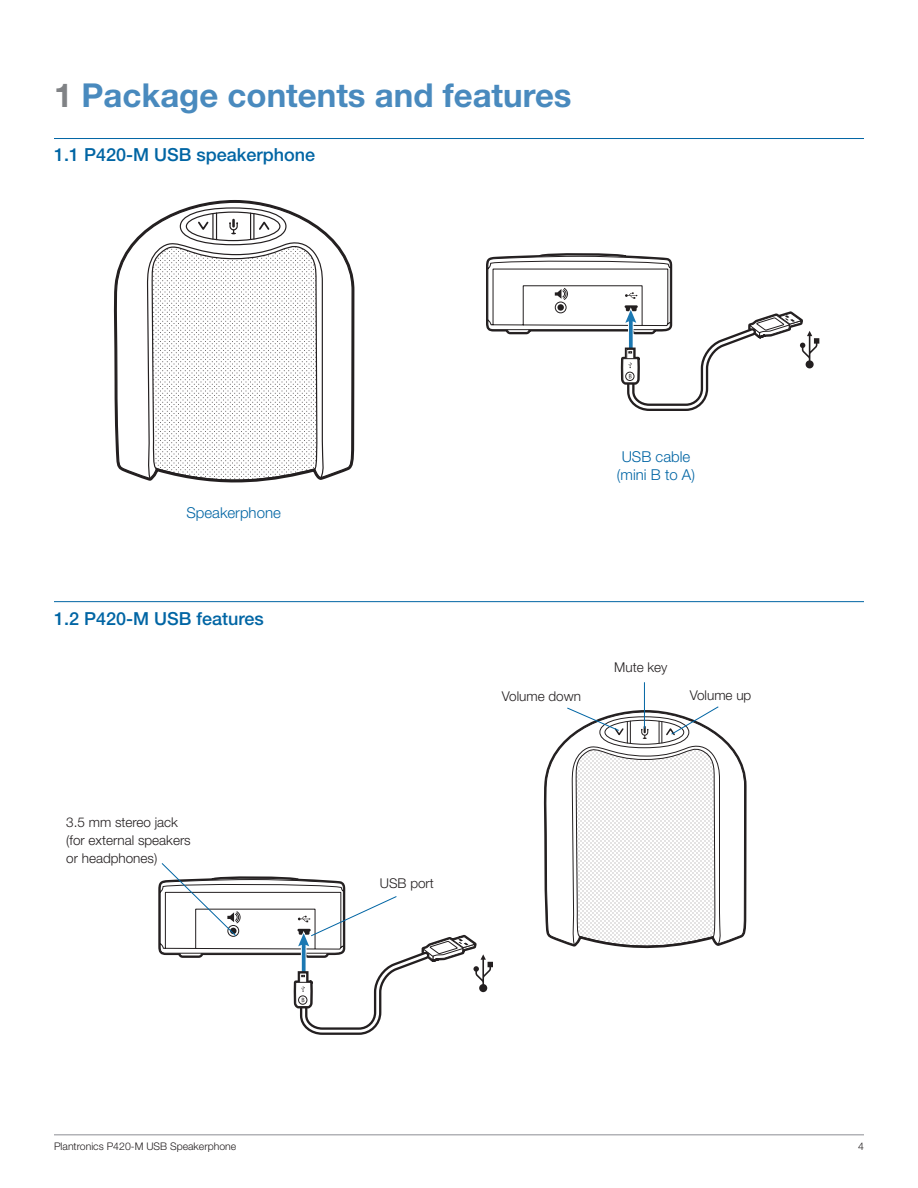
<style>
.page{position:relative;width:918px;height:1188px;background:#fff}
.page>*{position:absolute;margin:0;border:0;box-sizing:border-box;transform-origin:0 0}
.H1_page_title{font:700 33px "Helvetica Neue";color:#498abe}
.Accessories_head{font:500 18px "Helvetica Neue";color:#0065a4}
.Caption_Blue_CTR{font:300 15px/18px "Helvetica Neue";color:#0065a4;text-align:center}
.BodyText{font:300 13.5px/18px "Helvetica Neue";color:#231f20}
.page_number{font:300 10.5px "Helvetica Neue";color:#231f20}
.s1{color:#808285}
</style>
<div class="page">
<hr style="left:54px;top:1134px;width:810px;height:2px;background:#b2b3b7">
<hr style="left:54px;top:601px;width:810px;height:1px;background:#0065a4">
<svg style="left:486px;top:254px;width:333px;height:157px"></svg>
<svg style="left:113px;top:200px;width:242px;height:263px"></svg>
<svg style="left:116px;top:201px;width:237px;height:279px"></svg>
<svg style="left:146px;top:213px;width:179px;height:270px"></svg>
<svg style="left:545px;top:737px;width:201px;height:208px"></svg>
<hr style="left:644px;top:682px;width:1px;height:46px;background:#0065a4">
<svg style="left:566px;top:706px;width:156px;height:243px"></svg>
<svg style="left:158px;top:863px;width:335px;height:172px"></svg>
<hr style="left:54px;top:138px;width:810px;height:1px;background:#0065a4">
<p class="H1_page_title" style="left:54px;top:75px;width:519px"><span class="s1">1</span> Package contents and features</p>
<p class="Accessories_head" style="left:54px;top:144px;width:263px">1.1 P420-M USB speakerphone</p>
<p class="Caption_Blue_CTR" style="left:186px;top:503px;width:96px">Speakerphone</p>
<p class="Accessories_head" style="left:54px;top:607px;width:211px">1.2 P420-M USB features</p>
<p class="BodyText" style="left:66px;top:813px;width:126px">3.5 mm stereo jack (for external speakers or headphones)</p>
<p class="Caption_Blue_CTR" style="left:617px;top:448px;width:80px">USB cable (mini B to A)</p>
<p class="BodyText" style="left:502px;top:687px;width:81px">Volume down</p>
<p class="BodyText" style="left:614px;top:658px;width:55px">Mute key</p>
<p class="BodyText" style="left:690px;top:686px;width:63px">Volume up</p>
<p class="BodyText" style="left:380px;top:874px;width:56px">USB port</p>
<p class="page_number" style="left:54px;top:1140px;width:184px">Plantronics P420-M USB Speakerphone</p>
<p class="page_number" style="left:858px;top:1140px;width:7px">4</p>
</div>
